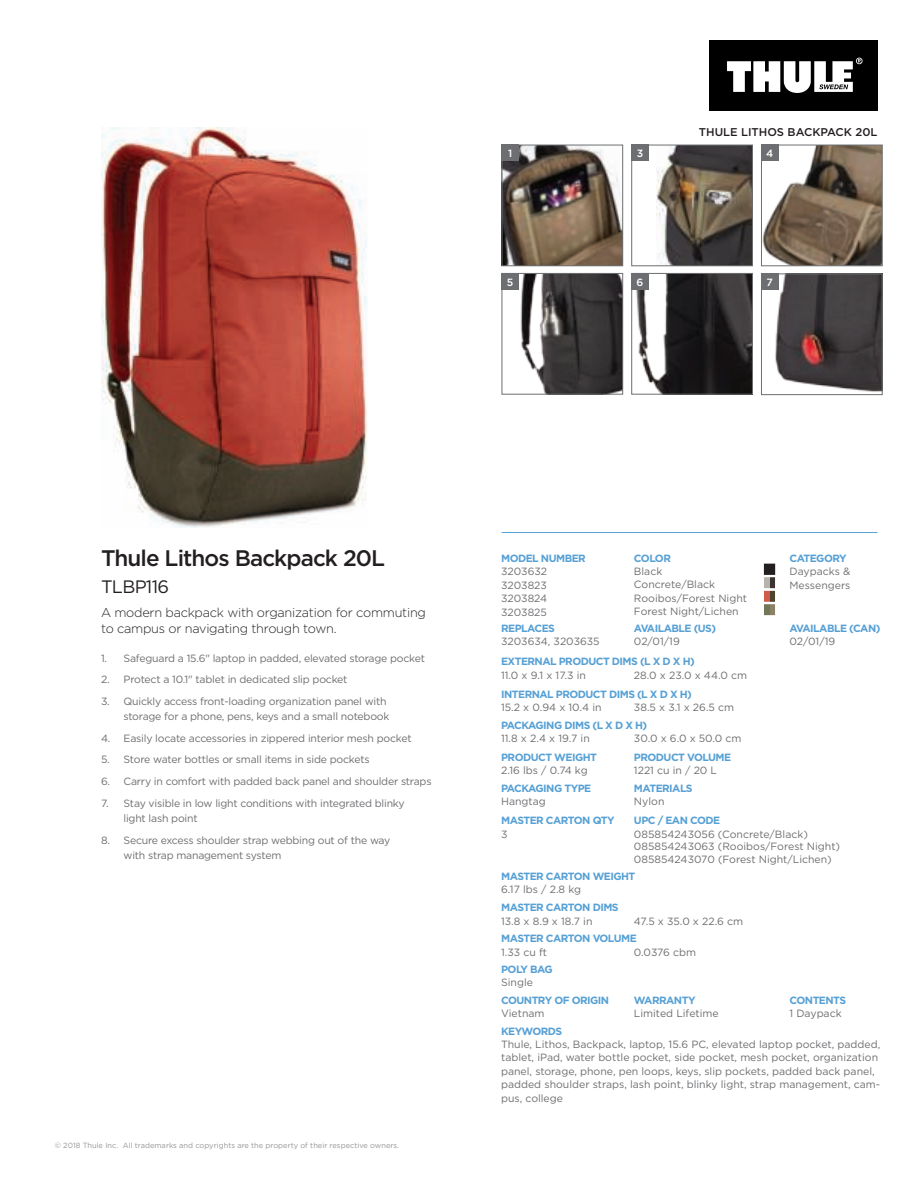
<style>
.page{position:relative;width:918px;height:1188px;background:#fff}
.page>*{position:absolute;margin:0;border:0;box-sizing:border-box;transform-origin:0 0}
.t1{font:500 22.5px "Gotham";letter-spacing:-.04em;color:#231f20}
.t2{font:18px "Gotham";letter-spacing:-.04em;color:#231f20}
.t3{font:300 12.75px/16.5px "Gotham";letter-spacing:-.02em;color:#231f20}
.t4{font:500 11.25px "Gotham";color:#231f20}
.t5{font:10.5px/13.5px "Gotham";letter-spacing:-.015em;color:#6d6e71}
.t6{font:700 10.5px "Gotham";letter-spacing:-.05em;color:#56a0d5}
.t7{font:500 10.5px "Gotham";color:#fff}
.t8{font:7.5px "Gotham";color:#939598}
</style>
<div class="page">
<hr style="left:502px;top:532px;width:376px;height:1px;background:#56a0d5">
<div style="left:709px;top:40px;width:169px;height:71px;background:#000"></div>
<svg style="left:727px;top:58px;width:136px;height:35px"></svg>
<svg style="left:764px;top:564px;width:11px;height:51px"></svg>
<img style="left:101px;top:127px;width:266px;height:400px">
<img style="left:775px;top:276px;width:106px;height:116px">
<div style="left:761px;top:274px;width:122px;height:121px;border:1px solid #6d6e71"></div>
<div style="left:761px;top:274px;width:17px;height:16px;background:#6d6e71"></div>
<img style="left:504px;top:147px;width:117px;height:117px">
<div style="left:502px;top:145px;width:121px;height:121px;border:1px solid #6d6e71"></div>
<img style="left:656px;top:147px;width:95px;height:117px">
<div style="left:631px;top:145px;width:122px;height:121px;border:1px solid #6d6e71"></div>
<img style="left:763px;top:147px;width:118px;height:117px">
<div style="left:761px;top:145px;width:122px;height:121px;border:1px solid #6d6e71"></div>
<img style="left:520px;top:275px;width:101px;height:118px">
<div style="left:502px;top:273px;width:121px;height:122px;border:1px solid #6d6e71"></div>
<div style="left:761px;top:145px;width:17px;height:16px;background:#6d6e71"></div>
<div style="left:502px;top:145px;width:17px;height:16px;background:#6d6e71"></div>
<div style="left:631px;top:145px;width:18px;height:16px;background:#6d6e71"></div>
<div style="left:502px;top:273px;width:17px;height:17px;background:#6d6e71"></div>
<img style="left:636px;top:275px;width:115px;height:118px">
<div style="left:631px;top:273px;width:122px;height:122px;border:1px solid #6d6e71"></div>
<div style="left:631px;top:273px;width:18px;height:17px;background:#6d6e71"></div>
<p class="t4" style="left:699px;top:127px;width:180px">THULE LITHOS BACKPACK 20L</p>
<p class="t7" style="left:508px;top:149px;width:6px">1</p>
<p class="t7" style="left:637px;top:149px;width:8px">3</p>
<p class="t7" style="left:766px;top:149px;width:9px">4</p>
<p class="t7" style="left:507px;top:277px;width:8px">5</p>
<p class="t7" style="left:637px;top:277px;width:8px">6</p>
<p class="t7" style="left:767px;top:278px;width:8px">7</p>
<h1 class="t1" style="left:101px;top:548px;width:286px">Thule Lithos Backpack 20L</h1>
<h2 class="t2" style="left:101px;top:579px;width:70px">TLBP116</h2>
<p class="t3" style="left:101px;top:604px;width:327px">A modern backpack with organization for commuting to campus or navigating through town.</p>
<p class="t5" style="left:101px;top:652px;width:325px">1. Safeguard a 15.6" laptop in padded, elevated storage pocket</p>
<p class="t5" style="left:101px;top:673px;width:248px">2. Protect a 10.1" tablet in dedicated slip pocket</p>
<p class="t5" style="left:101px;top:694px;width:290px;line-height:15px;text-align:right">3. Quickly access front-loading organization panel with storage for a phone, pens, keys and a small notebook</p>
<p class="t5" style="left:101px;top:732px;width:312px">4. Easily locate accessories in zippered interior mesh pocket</p>
<p class="t5" style="left:101px;top:754px;width:270px">5. Store water bottles or small items in side pockets</p>
<p class="t5" style="left:101px;top:775px;width:332px">6. Carry in comfort with padded back panel and shoulder straps</p>
<p class="t5" style="left:124px;top:796px;width:283px;line-height:15px;text-indent:-23px">7. Stay visible in low light conditions with integrated blinky light lash point</p>
<p class="t5" style="left:124px;top:833px;width:268px;line-height:15px;text-indent:-23px">8. Secure excess shoulder strap webbing out of the way with strap management system</p>
<p class="t8" style="left:55px;top:1142px;width:346px">© 2018 Thule Inc. All trademarks and copyrights are the property of their respective owners.</p>
<p class="t6" style="left:501px;top:553px;width:86px">MODEL NUMBER</p>
<p class="t6" style="left:634px;top:553px;width:38px">COLOR</p>
<p class="t6" style="left:789px;top:553px;width:59px">CATEGORY</p>
<p class="t5" style="left:501px;top:565px;width:48px;text-align:justify">3203632<br>3203823<br>3203824<br>3203825</p>
<p class="t5" style="left:634px;top:565px;width:115px">Black<br>Concrete/Black<br>Rooibos/Forest Night<br>Forest Night/Lichen</p>
<p class="t5" style="left:789px;top:565px;width:63px">Daypacks &amp;<br>Messengers</p>
<p class="t6" style="left:501px;top:623px;width:55px">REPLACES</p>
<p class="t6" style="left:634px;top:623px;width:84px">AVAILABLE (US)</p>
<p class="t6" style="left:789px;top:623px;width:92px">AVAILABLE (CAN)</p>
<p class="t5" style="left:501px;top:635px;width:100px">3203634, 3203635</p>
<p class="t5" style="left:634px;top:635px;width:47px">02/01/19</p>
<p class="t5" style="left:789px;top:635px;width:47px">02/01/19</p>
<p class="t6" style="left:501px;top:657px;width:195px">EXTERNAL PRODUCT DIMS (L X D X H)</p>
<p class="t5" style="left:501px;top:669px;width:86px">11.0 x 9.1 x 17.3 in</p>
<p class="t5" style="left:634px;top:669px;width:115px">28.0 x 23.0 x 44.0 cm</p>
<p class="t6" style="left:501px;top:689px;width:192px">INTERNAL PRODUCT DIMS (L X D X H)</p>
<p class="t5" style="left:501px;top:701px;width:102px">15.2 x 0.94 x 10.4 in</p>
<p class="t5" style="left:634px;top:701px;width:102px">38.5 x 3.1 x 26.5 cm</p>
<p class="t6" style="left:501px;top:721px;width:148px">PACKAGING DIMS (L X D X H)</p>
<p class="t5" style="left:501px;top:733px;width:90px">11.8 x 2.4 x 19.7 in</p>
<p class="t5" style="left:634px;top:733px;width:109px">30.0 x 6.0 x 50.0 cm</p>
<p class="t6" style="left:501px;top:752px;width:97px">PRODUCT WEIGHT</p>
<p class="t6" style="left:634px;top:752px;width:99px">PRODUCT VOLUME</p>
<p class="t5" style="left:501px;top:764px;width:88px">2.16 lbs / 0.74 kg</p>
<p class="t5" style="left:634px;top:764px;width:85px">1221 cu in / 20 L</p>
<p class="t6" style="left:501px;top:783px;width:92px">PACKAGING TYPE</p>
<p class="t6" style="left:634px;top:783px;width:60px">MATERIALS</p>
<p class="t5" style="left:501px;top:795px;width:46px">Hangtag</p>
<p class="t5" style="left:634px;top:795px;width:32px">Nylon</p>
<p class="t6" style="left:501px;top:816px;width:115px">MASTER CARTON QTY</p>
<p class="t6" style="left:634px;top:816px;width:88px">UPC / EAN CODE</p>
<p class="t5" style="left:501px;top:828px;width:8px">3</p>
<p class="t5" style="left:634px;top:828px;width:208px;line-height:12.6px">085854243056 (Concrete/Black)<br>085854243063 (Rooibos/Forest Night)<br>085854243070 (Forest Night/Lichen)</p>
<p class="t6" style="left:501px;top:871px;width:136px">MASTER CARTON WEIGHT</p>
<p class="t5" style="left:501px;top:883px;width:81px">6.17 lbs / 2.8 kg</p>
<p class="t6" style="left:501px;top:903px;width:119px">MASTER CARTON DIMS</p>
<p class="t5" style="left:501px;top:915px;width:93px">13.8 x 8.9 x 18.7 in</p>
<p class="t5" style="left:634px;top:915px;width:111px">47.5 x 35.0 x 22.6 cm</p>
<p class="t6" style="left:501px;top:934px;width:137px">MASTER CARTON VOLUME</p>
<p class="t5" style="left:501px;top:946px;width:48px">1.33 cu ft</p>
<p class="t5" style="left:634px;top:946px;width:64px">0.0376 cbm</p>
<p class="t6" style="left:501px;top:965px;width:53px">POLY BAG</p>
<p class="t5" style="left:501px;top:976px;width:33px">Single</p>
<p class="t6" style="left:501px;top:995px;width:110px">COUNTRY OF ORIGIN</p>
<p class="t6" style="left:634px;top:995px;width:63px">WARRANTY</p>
<p class="t6" style="left:789px;top:995px;width:58px">CONTENTS</p>
<p class="t5" style="left:501px;top:1007px;width:45px">Vietnam</p>
<p class="t5" style="left:634px;top:1007px;width:86px">Limited Lifetime</p>
<p class="t5" style="left:789px;top:1007px;width:54px">1 Daypack</p>
<p class="t6" style="left:501px;top:1026px;width:63px">KEYWORDS</p>
<p class="t5" style="left:501px;top:1038px;width:381px">Thule, Lithos, Backpack, laptop, 15.6 PC, elevated laptop pocket, padded, tablet, iPad, water bottle pocket, side pocket, mesh pocket, organization panel, storage, phone, pen loops, keys, slip pockets, padded back panel, padded shoulder straps, lash point, blinky light, strap management, cam&shy;pus, college</p>
</div>
